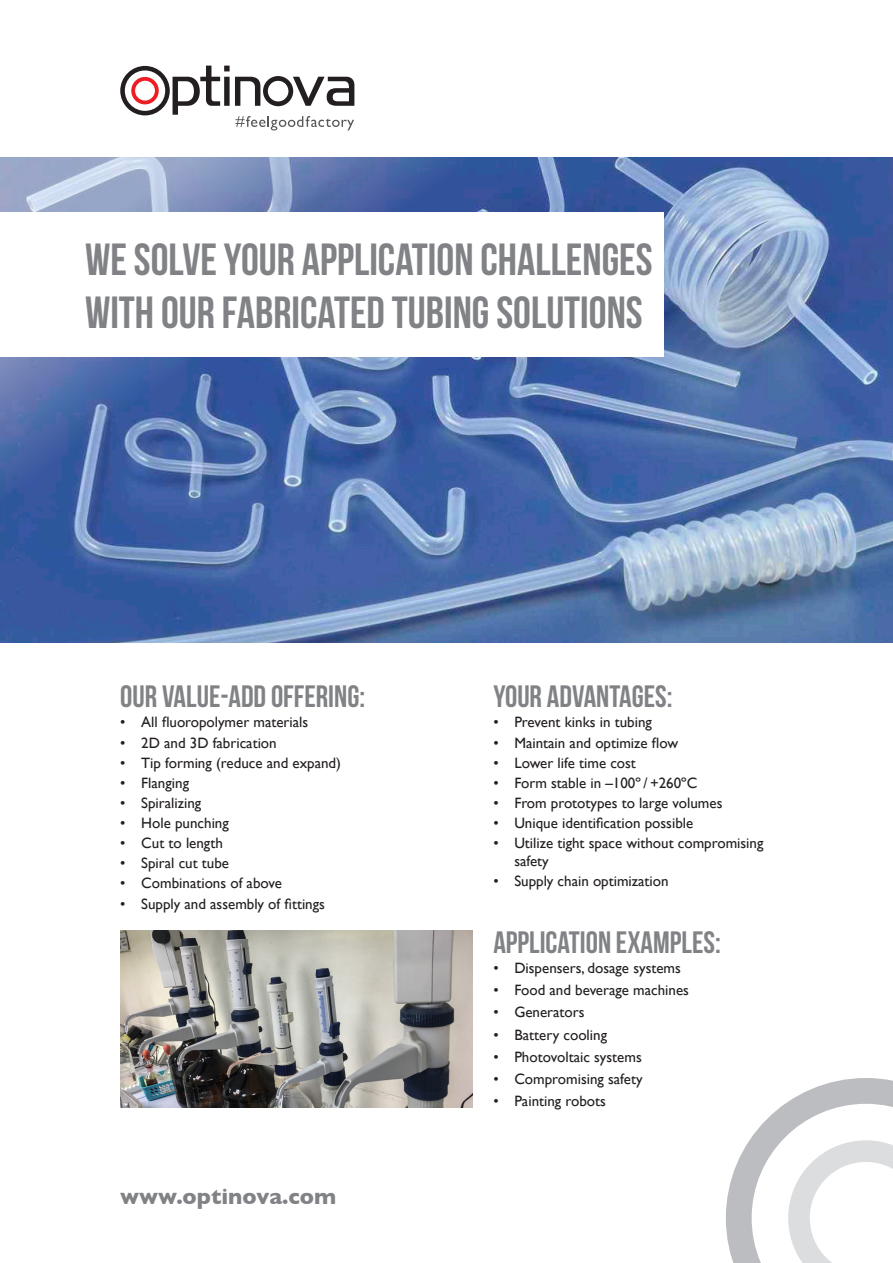
<style>
.page{position:relative;width:893px;height:1263px;background:#fff}
.page>*{position:absolute;margin:0;border:0;box-sizing:border-box;transform-origin:0 0}
.t1{font:45px "Bebas Neue";color:#808285}
.Uppräkning{font:30.9px "Bebas Neue";color:#808285}
.t2{font:700 22.2px "Gill Sans";color:#808285}
.Uppräkning-2{font:15px/18px "Gill Sans";color:#231f20}
</style>
<div class="page">
<img style="left:120px;top:931px;width:352px;height:176px">
<svg style="left:726px;top:1078px;width:167px;height:185px"></svg>
<svg style="left:120px;top:66px;width:234px;height:64px"></svg>
<img style="left:0;top:157px;width:893px;height:486px">
<div style="left:0;top:213px;width:663px;height:144px;background:#fff"></div>
<p class="t1" style="left:85px;top:235px;width:569px">WE SOLVE YOUR APPLICATION CHALLENGES</p>
<p class="t1" style="left:85px;top:288px;width:559px">WITH OUR FABRICATED TUBING SOLUTIONS</p>
<p class="Uppräkning" style="left:120px;top:680px;width:246px">OUR VALUE-ADD OFFERING:</p>
<p class="Uppräkning-2" style="left:120px;top:713px;width:190px">• All fluoropolymer materials</p>
<p class="Uppräkning-2" style="left:120px;top:733px;width:158px">• 2D and 3D fabrication</p>
<p class="Uppräkning-2" style="left:120px;top:753px;width:222px">• Tip forming (reduce and expand)</p>
<p class="Uppräkning-2" style="left:120px;top:773px;width:70px">• Flanging</p>
<p class="Uppräkning-2" style="left:120px;top:794px;width:83px">• Spiralizing</p>
<p class="Uppräkning-2" style="left:120px;top:814px;width:110px">• Hole punching</p>
<p class="Uppräkning-2" style="left:120px;top:834px;width:104px">• Cut to length</p>
<p class="Uppräkning-2" style="left:120px;top:854px;width:110px">• Spiral cut tube</p>
<p class="Uppräkning-2" style="left:120px;top:874px;width:163px">• Combinations of above</p>
<p class="Uppräkning-2" style="left:120px;top:894px;width:206px">• Supply and assembly of fittings</p>
<p class="t2" style="left:120px;top:1179px;width:217px">www.optinova.com</p>
<p class="Uppräkning" style="left:493px;top:680px;width:181px">YOUR ADVANTAGES:</p>
<p class="Uppräkning-2" style="left:493px;top:713px;width:160px">• Prevent kinks in tubing</p>
<p class="Uppräkning-2" style="left:493px;top:733px;width:186px">• Maintain and optimize flow</p>
<p class="Uppräkning-2" style="left:493px;top:753px;width:144px">• Lower life time cost</p>
<p class="Uppräkning-2" style="left:493px;top:773px;width:206px">• Form stable in –100º / +260ºC</p>
<p class="Uppräkning-2" style="left:493px;top:794px;width:231px">• From prototypes to large volumes</p>
<p class="Uppräkning-2" style="left:493px;top:814px;width:201px">• Unique identification possible</p>
<p class="Uppräkning-2" style="left:514px;top:834px;width:251px;text-indent:-21px">• Utilize tight space without compromising safety</p>
<p class="Uppräkning-2" style="left:493px;top:872px;width:177px">• Supply chain optimization</p>
<p class="Uppräkning" style="left:493px;top:925px;width:229px">APPLICATION EXAMPLES:</p>
<p class="Uppräkning-2" style="left:493px;top:959px;width:189px">• Dispensers, dosage systems</p>
<p class="Uppräkning-2" style="left:493px;top:981px;width:197px">• Food and beverage machines</p>
<p class="Uppräkning-2" style="left:493px;top:1003px;width:93px">• Generators</p>
<p class="Uppräkning-2" style="left:493px;top:1025px;width:115px">• Battery cooling</p>
<p class="Uppräkning-2" style="left:493px;top:1048px;width:150px">• Photovoltaic systems</p>
<p class="Uppräkning-2" style="left:493px;top:1070px;width:151px">• Compromising safety</p>
<p class="Uppräkning-2" style="left:493px;top:1092px;width:114px">• Painting robots</p>
</div>
